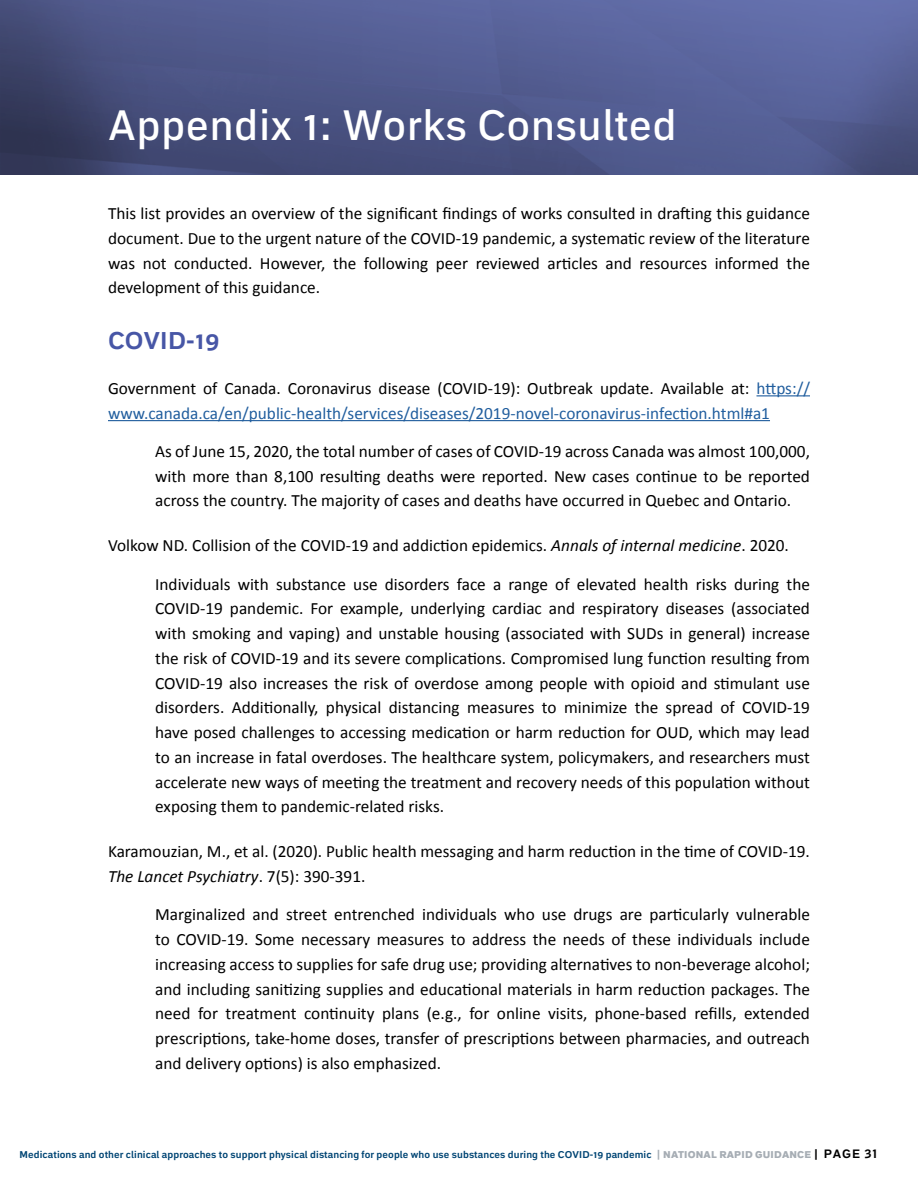
<style>
.page{position:relative;width:918px;height:1188px;background:#fff}
.page>*{position:absolute;margin:0;border:0;box-sizing:border-box;transform-origin:0 0}
.t1{font:500 42px "Embarcadero MVB Pro";letter-spacing:.01em;color:#fff}
.t2{font:700 24px "Embarcadero MVB Pro";letter-spacing:.01em;color:#4756a6}
.t3{font:17.25px/24.8px "Calibri";color:#000;text-align:justify}
.t4{font:17.25px/24.8px "Calibri";color:#215e9e}
.t5{font:700 9.75px "Embarcadero MVB Pro";letter-spacing:.01em;color:#004574}
.s1{color:#000}
.s2{font-style:italic}
.s3{color:#a6adb4}
.s4{font-weight:900;color:#a6adb4}
.s5{font-size:10.5px;color:#000}
.s6{font-size:12px;color:#000}
</style>
<div class="page">
<svg style="left:0;top:0;width:918px;height:175px;background:#4f588a"></svg>
<hr style="left:756px;top:395px;width:54px;height:1px;background:#215e9e">
<hr style="left:108px;top:420px;width:662px;height:1px;background:#215e9e">
<h1 class="t1" style="left:108px;top:96px;width:570px">Appendix 1: Works Consulted</h1>
<p class="t3" style="left:108px;top:200px;width:704px">This list provides an overview of the significant findings of works consulted in drafting this guidance document. Due to the urgent nature of the COVID-19 pandemic, a systematic review of the literature was not conducted. However, the following peer reviewed articles and resources informed the development of this guidance.</p>
<h2 class="t2" style="left:108px;top:323px;width:113px">COVID-19</h2>
<p class="t4" style="left:108px;top:375px;width:704px"><span class="s1">Government of Canada. Coronavirus disease (COVID-19): Outbreak update. Available at:</span> https:// www.canada.ca/en/public-health/services/diseases/2019-novel-coronavirus-infection.html#a1</p>
<p class="t3" style="left:155px;top:438px;width:656px">As of June 15, 2020, the total number of cases of COVID-19 across Canada was almost 100,000, with more than 8,100 resulting deaths were reported. New cases continue to be reported across the country. The majority of cases and deaths have occurred in Quebec and Ontario.</p>
<p class="t3" style="left:108px;top:533px;width:683px">Volkow ND. Collision of the COVID-19 and addiction epidemics. <span class="s2">Annals of internal medicine</span>. 2020.</p>
<p class="t3" style="left:155px;top:571px;width:656px">Individuals with substance use disorders face a range of elevated health risks during the COVID-19 pandemic. For example, underlying cardiac and respiratory diseases (associated with smoking and vaping) and unstable housing (associated with SUDs in general) increase the risk of COVID-19 and its severe complications. Compromised lung function resulting from COVID-19 also increases the risk of overdose among people with opioid and stimulant use disorders. Additionally, physical distancing measures to minimize the spread of COVID-19 have posed challenges to accessing medication or harm reduction for OUD, which may lead to an increase in fatal overdoses. The healthcare system, policymakers, and researchers must accelerate new ways of meeting the treatment and recovery needs of this population without exposing them to pandemic-related risks.</p>
<p class="t3" style="left:108px;top:839px;width:703px">Karamouzian, M., et al. (2020). Public health messaging and harm reduction in the time of COVID-19.<br><span class="s2">The Lancet Psychiatry</span>. 7(5): 390-391.</p>
<p class="t3" style="left:155px;top:902px;width:656px">Marginalized and street entrenched individuals who use drugs are particularly vulnerable to COVID-19. Some necessary measures to address the needs of these individuals include increasing access to supplies for safe drug use; providing alternatives to non-beverage alcohol; and including sanitizing supplies and educational materials in harm reduction packages. The need for treatment continuity plans (e.g., for online visits, phone-based refills, extended prescriptions, take-home doses, transfer of prescriptions between pharmacies, and outreach and delivery options) is also emphasized.</p>
<p class="t5" style="left:20px;top:1148px;width:859px">Medications and other clinical approaches to support physical distancing for people who use substances during the COVID-19 pandemic <span class="s3">|</span> <span class="s4">NATIONAL RAPID GUIDANCE</span> <span class="s5">|</span> <span class="s6">PAGE 31</span></p>
</div>
